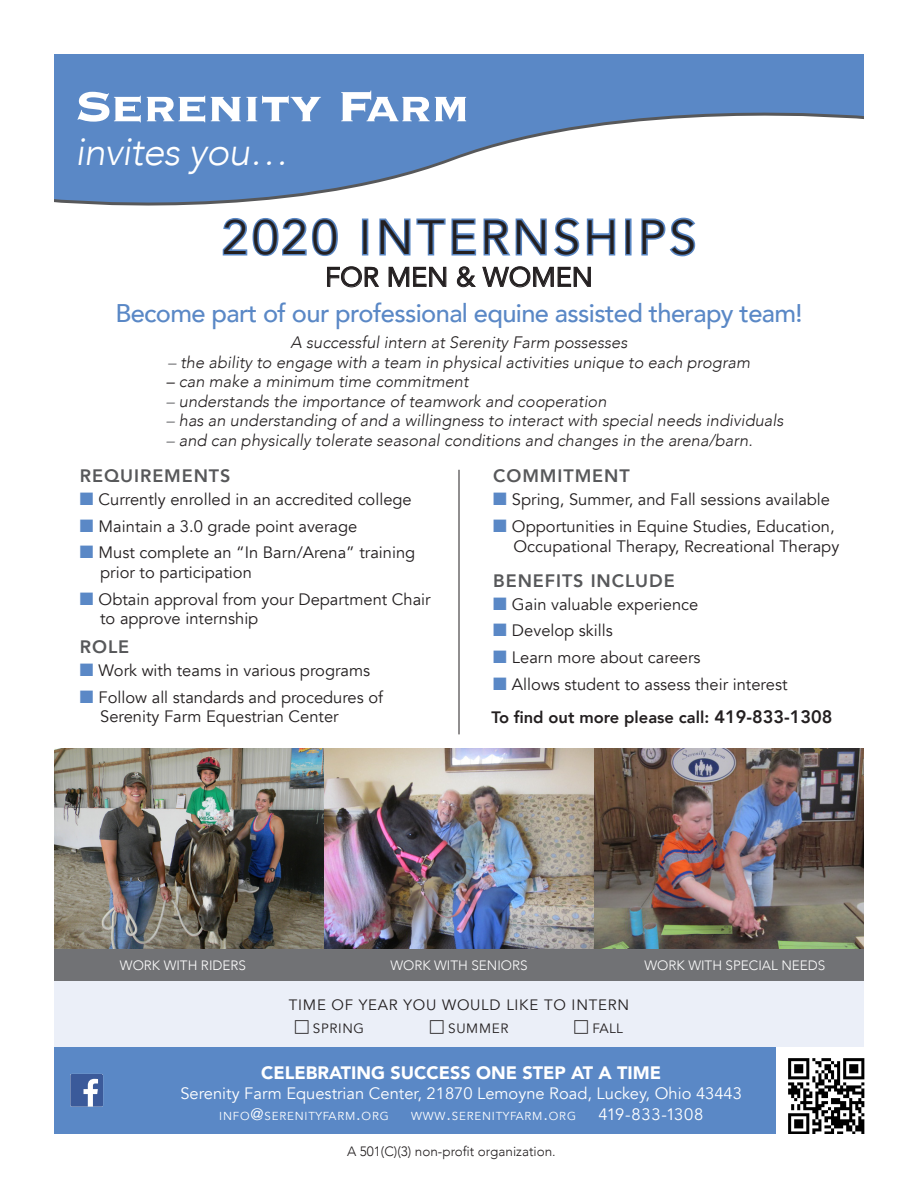
<style>
.page{position:relative;width:918px;height:1188px;background:#fff}
.page>*{position:absolute;margin:0;border:0;box-sizing:border-box;transform-origin:0 0}
.t1{font:55.5px "Copperplate Gothic Std 33 BC";letter-spacing:-.03em;color:#fff}
.headline{font:48px "Avenir";letter-spacing:.075em;color:#231f20}
.t2{font:italic 300 39px "Avenir";letter-spacing:-.02em;color:#fff}
.headline-2{font:27px "Avenir";color:#231f20}
.headline-3{font:500 25.5px "Avenir";letter-spacing:-.025em;color:#5a88c6}
.subheads{font:800 18px "Avenir";letter-spacing:.05em;color:#57585a}
.t3{font:900 18px "Avenir";color:#fff}
.body{font:16.5px/19.8px "Avenir";color:#231f20}
.t4{font:italic 300 16.5px "Avenir";color:#231f20}
.t5{font:16.5px "Avenir";color:#fff}
.body-2{font:800 16.5px "Avenir";color:#231f20}
.t6{font:16.5px "Avenir";letter-spacing:.05em;color:#fff}
.body-3{font:15px "Avenir";letter-spacing:.05em;color:#231f20}
.t7{font:300 13.5px "Avenir";color:#fff}
.t8{font:300 13.5px "Avenir";color:#231f20}
.body-4{font:13.5px "Avenir";letter-spacing:.05em;color:#231f20}
.t9{font:11.55px "Avenir";letter-spacing:.07em;color:#fff}
.s1{color:#6c6d70}
.s2{color:#5a88c6}
.s3{font-size:18px}
.s4{font-size:16.5px}
</style>
<div class="page">
<svg style="left:222px;top:220px;width:116px;height:37px"></svg>
<div style="left:362px;top:219px;width:6px;height:37px;border:3px solid #5a88c6"></div>
<svg style="left:379px;top:220px;width:237px;height:37px"></svg>
<div style="left:625px;top:219px;width:7px;height:37px;border:3px solid #5a88c6"></div>
<svg style="left:641px;top:220px;width:55px;height:37px"></svg>
<svg style="left:327px;top:266px;width:52px;height:22px"></svg>
<svg style="left:388px;top:267px;width:59px;height:20px"></svg>
<svg style="left:457px;top:266px;width:19px;height:21px"></svg>
<svg style="left:482px;top:266px;width:109px;height:22px"></svg>
<svg style="left:54px;top:54px;width:810px;height:166px;fill:#5a88c6"></svg>
<hr style="left:459px;top:470px;width:1px;height:264px;background:#231f20">
<div style="left:228px;top:1047px;width:637px;height:87px;background:#5a88c6"></div>
<div style="left:54px;top:1047px;width:637px;height:87px;background:#5a88c6"></div>
<img style="left:777px;top:1047px;width:88px;height:87px">
<svg style="left:70px;top:1074px;width:33px;height:33px"></svg>
<div style="left:54px;top:981px;width:810px;height:66px;background:#ebeff8"></div>
<img style="left:54px;top:748px;width:810px;height:201px">
<div style="left:54px;top:949px;width:810px;height:32px;background:#717275"></div>
<p class="t1" style="left:75px;top:79px;width:397px">Serenity Farm</p>
<p class="t2" style="left:75px;top:128px;width:215px">invites you…</p>
<p class="headline" style="left:222px;top:209px;width:476px">2020 INTERNSHIPS</p>
<p class="headline-2" style="left:325px;top:255px;width:269px">FOR MEN &amp; WOMEN</p>
<p class="headline-3" style="left:115px;top:291px;width:689px">Become part of our professional equine assisted therapy team!</p>
<p class="t4" style="left:291px;top:333px;width:338px">A successful intern at Serenity Farm possesses</p>
<p class="t4" style="left:168px;top:352px;width:584px"><span class="s1">–</span> the ability to engage with a team in physical activities unique to each program</p>
<p class="t4" style="left:166px;top:372px;width:304px">– can make a minimum time commitment</p>
<p class="t4" style="left:166px;top:391px;width:442px"><span class="s1">–</span> understands the importance of teamwork and cooperation</p>
<p class="t4" style="left:166px;top:411px;width:619px"><span class="s1">–</span> has an understanding of and a willingness to interact with special needs individuals</p>
<p class="t4" style="left:166px;top:430px;width:588px"><span class="s1">–</span> and can physically tolerate seasonal conditions and changes in the arena/barn.</p>
<p class="subheads" style="left:80px;top:462px;width:152px">REQUIREMENTS</p>
<p class="body" style="left:80px;top:490px;width:333px"><span class="s2">■</span> Currently enrolled in an accredited college</p>
<p class="body" style="left:80px;top:516px;width:279px"><span class="s2">■</span> Maintain a 3.0 grade point average</p>
<p class="body" style="left:100px;top:543px;width:317px;text-indent:-20px"><span class="s2">■</span> Must complete an “In Barn/Arena” training prior to participation</p>
<p class="body" style="left:100px;top:589px;width:332px;text-indent:-20px"><span class="s2">■</span> Obtain approval from your Department Chair to approve internship</p>
<p class="subheads" style="left:80px;top:632px;width:51px">ROLE</p>
<p class="body" style="left:80px;top:661px;width:292px"><span class="s2">■</span> Work with teams in various programs</p>
<p class="body" style="left:100px;top:687px;width:284px;text-indent:-20px"><span class="s2">■</span> Follow all standards and procedures of<br>Serenity Farm Equestrian Center</p>
<p class="subheads" style="left:493px;top:462px;width:138px">COMMITMENT</p>
<p class="body" style="left:493px;top:490px;width:338px"><span class="s2">■</span> Spring, Summer, and Fall sessions available</p>
<p class="body" style="left:493px;top:516px;width:348px;text-align:right"><span class="s2">■</span> Opportunities in Equine Studies, Education,<br>Occupational Therapy, Recreational Therapy</p>
<p class="subheads" style="left:493px;top:566px;width:183px">BENEFITS INCLUDE</p>
<p class="body" style="left:493px;top:595px;width:207px"><span class="s2">■</span> Gain valuable experience</p>
<p class="body" style="left:493px;top:621px;width:121px"><span class="s2">■</span> Develop skills</p>
<p class="body" style="left:493px;top:648px;width:209px"><span class="s2">■</span> Learn more about careers</p>
<p class="body" style="left:493px;top:674px;width:296px"><span class="s2">■</span> Allows student to assess their interest</p>
<p class="body-2" style="left:491px;top:704px;width:343px">To find out more please call: <span class="s3">419-833-1308</span></p>
<p class="t7" style="left:120px;top:957px;width:128px">WORK WITH RIDERS</p>
<p class="t7" style="left:390px;top:957px;width:139px">WORK WITH SENIORS</p>
<p class="t7" style="left:645px;top:957px;width:182px">WORK WITH SPECIAL NEEDS</p>
<p class="body-3" style="left:289px;top:996px;width:342px">TIME OF YEAR YOU WOULD LIKE TO INTERN</p>
<p class="body-4" style="left:313px;top:1020px;width:53px">SPRING</p>
<p class="body-4" style="left:448px;top:1020px;width:62px">SUMMER</p>
<p class="body-4" style="left:592px;top:1020px;width:32px">FALL</p>
<p class="t3" style="left:261px;top:1057px;width:401px">CELEBRATING SUCCESS ONE STEP AT A TIME</p>
<p class="t5" style="left:180px;top:1083px;width:563px">Serenity Farm Equestrian Center, 21870 Lemoyne Road, Luckey, Ohio 43443</p>
<p class="t9" style="left:219px;top:1109px;width:171px">INFO<span class="s4">@</span>SERENITYFARM<span class="s4">.</span>ORG</p>
<p class="t9" style="left:411px;top:1109px;width:166px">WWW<span class="s4">.</span>SERENITYFARM<span class="s4">.</span>ORG</p>
<p class="t6" style="left:598px;top:1104px;width:106px">419-833-1308</p>
<p class="t8" style="left:347px;top:1143px;width:210px">A 501(C)(3) non-profit organization.</p>
</div>
